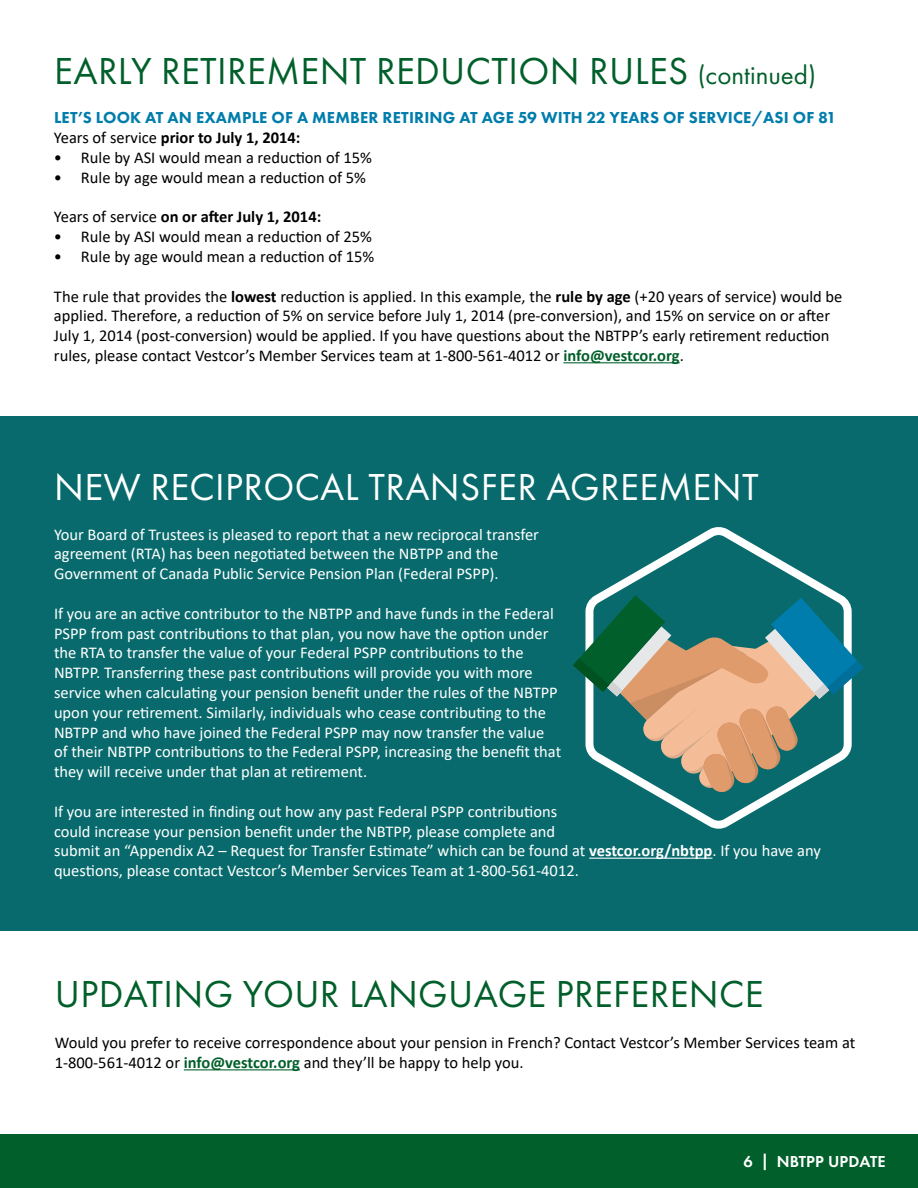
<style>
.page{position:relative;width:918px;height:1188px;background:#fff}
.page>*{position:absolute;margin:0;border:0;box-sizing:border-box;transform-origin:0 0}
.t1{font:39px "Futura PT";letter-spacing:.01em;color:#005f2a}
.t2{font:39px "Futura PT";letter-spacing:.01em;color:#fff}
.t3{font:16.5px/19.8px "Calibri";color:#fff}
.t4{font:16.5px/19.8px "Calibri";color:#000}
.t5{font:800 16.5px "Futura PT";letter-spacing:.01em;color:#007dac}
.t6{font:700 16.5px "Calibri";color:#000}
.t7{font:600 16.5px "Futura PT";letter-spacing:.01em;color:#fff}
.s1{font-size:27px}
.s2{font-weight:400}
.s3{font-weight:700}
.s4{font-weight:700;color:#005f2a}
</style>
<div class="page">
<div style="left:0;top:416px;width:918px;height:514px;background:#086a6c"></div>
<div style="left:0;top:1135px;width:918px;height:53px;background:#005f2a"></div>
<hr style="left:563px;top:362px;width:117px;height:1px;background:#005f2a">
<hr style="left:184px;top:1069px;width:116px;height:1px;background:#005f2a">
<hr style="left:589px;top:858px;width:124px;height:1px;background:#fff">
<svg style="left:596px;top:527px;width:245px;height:302px"></svg>
<svg style="left:573px;top:595px;width:290px;height:199px"></svg>
<h1 class="t1" style="left:54px;top:48px;width:763px">EARLY RETIREMENT REDUCTION RULES <span class="s1">(continued)</span></h1>
<p class="t5" style="left:54px;top:108px;width:784px">LET’S LOOK AT AN EXAMPLE OF A MEMBER RETIRING AT AGE 59 WITH 22 YEARS OF SERVICE/ASI OF 81</p>
<p class="t6" style="left:54px;top:126px;width:248px"><span class="s2">Years of service</span> prior to July 1, 2014:</p>
<p class="t4" style="left:54px;top:147px;width:319px">• Rule by ASI would mean a reduction of 15%</p>
<p class="t4" style="left:54px;top:167px;width:314px">• Rule by age would mean a reduction of 5%</p>
<p class="t6" style="left:54px;top:205px;width:269px"><span class="s2">Years of service</span> on or after July 1, 2014:</p>
<p class="t4" style="left:54px;top:226px;width:319px">• Rule by ASI would mean a reduction of 25%</p>
<p class="t4" style="left:54px;top:246px;width:322px">• Rule by age would mean a reduction of 15%</p>
<p class="t4" style="left:54px;top:286px;width:790px">The rule that provides the <span class="s3">lowest</span> reduction is applied. In this example, the <span class="s3">rule by age</span> (+20 years of service) would be applied. Therefore, a reduction of 5% on service before July 1, 2014 (pre-conversion), and 15% on service on or after July 1, 2014 (post-conversion) would be applied. If you have questions about the NBTPP’s early retirement reduction rules, please contact Vestcor’s Member Services team at 1-800-561-4012 or <span class="s4">info@vestcor.org</span>.</p>
<h1 class="t2" style="left:54px;top:464px;width:706px">NEW RECIPROCAL TRANSFER AGREEMENT</h1>
<p class="t3" style="left:54px;top:524px;width:487px">Your Board of Trustees is pleased to report that a new reciprocal transfer agreement (RTA) has been negotiated between the NBTPP and the<br>Government of Canada Public Service Pension Plan (Federal PSPP).</p>
<p class="t3" style="left:54px;top:603px;width:509px">If you are an active contributor to the NBTPP and have funds in the Federal PSPP from past contributions to that plan, you now have the option under the RTA to transfer the value of your Federal PSPP contributions to the NBTPP. Transferring these past contributions will provide you with more service when calculating your pension benefit under the rules of the NBTPP upon your retirement. Similarly, individuals who cease contributing to the NBTPP and who have joined the Federal PSPP may now transfer the value of their NBTPP contributions to the Federal PSPP, increasing the benefit that they will receive under that plan at retirement.</p>
<p class="t3" style="left:54px;top:801px;width:768px">If you are interested in finding out how any past Federal PSPP contributions<br>could increase your pension benefit under the NBTPP, please complete and<br>submit an “Appendix A2 – Request for Transfer Estimate” which can be found at <span class="s3">vestcor.org/nbtpp</span>. If you have any questions, please contact Vestcor’s Member Services Team at 1-800-561-4012.</p>
<h1 class="t1" style="left:55px;top:971px;width:710px">UPDATING YOUR LANGUAGE PREFERENCE</h1>
<p class="t4" style="left:55px;top:1032px;width:802px">Would you prefer to receive correspondence about your pension in French? Contact Vestcor’s Member Services team at<br>1-800-561-4012 or <span class="s4">info@vestcor.org</span> and they’ll be happy to help you.</p>
<p class="t7" style="left:744px;top:1151px;width:144px">6 | NBTPP UPDATE</p>
</div>
